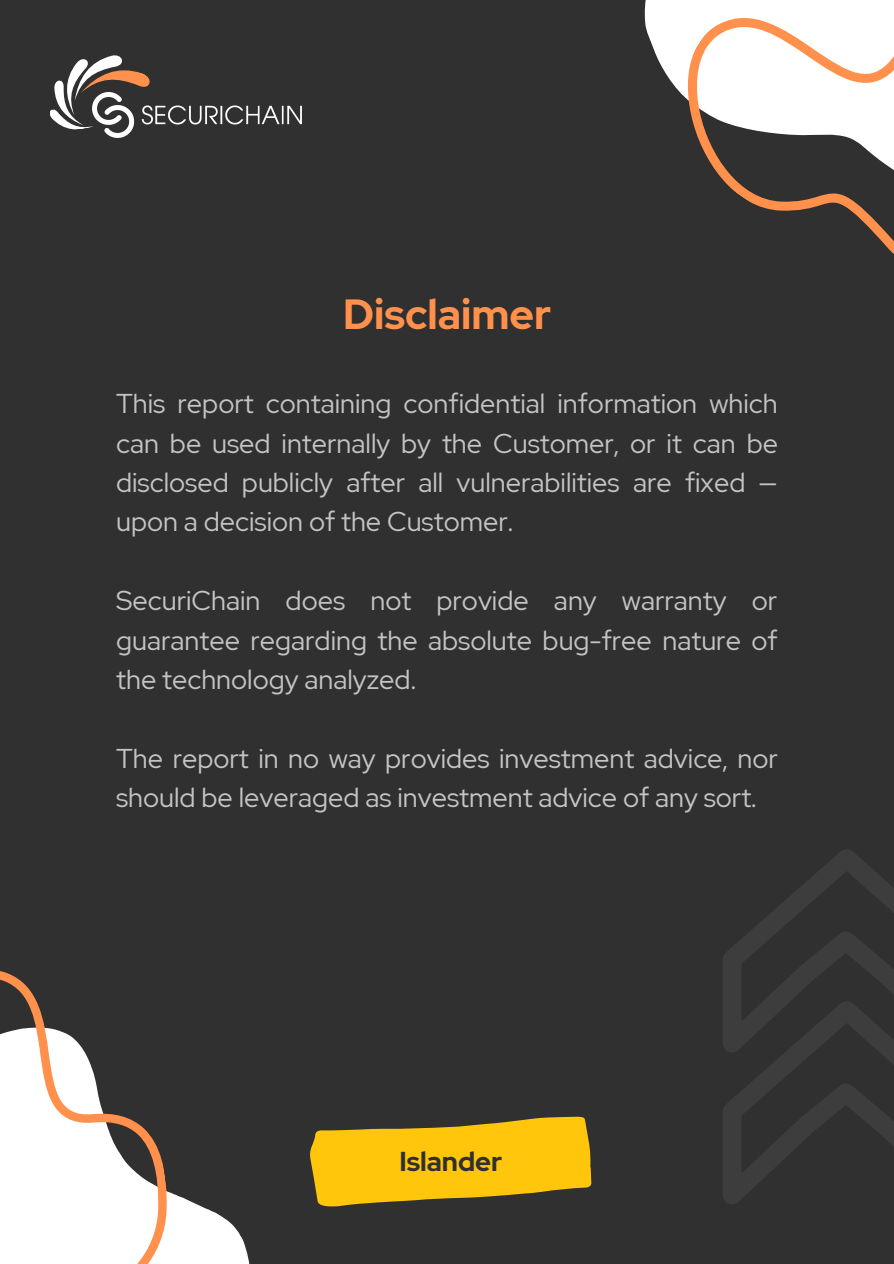
<style>
.page{position:relative;width:894px;height:1264px;background:#fff}
.page>*{position:absolute;margin:0;border:0;box-sizing:border-box;transform-origin:0 0}
.t1{font:700 42px "Red Hat Display";color:#ff914d}
.t2{font:700 27.3px "Red Hat Display";color:#303030}
.t3{font:27.15px/39.5px "Red Hat Display";color:#c4c4c4;text-align:justify}
</style>
<div class="page">
<div style="left:0;top:0;width:893px;height:1263px;background:#303030"></div>
<svg style="left:181px;top:1197px;width:69px;height:66px;fill:#fff"></svg>
<svg style="left:0;top:971px;width:181px;height:292px;fill:#fff"></svg>
<svg style="left:644px;top:0;width:249px;height:253px"></svg>
<svg style="left:723px;top:850px;width:170px;height:354px"></svg>
<img style="left:50px;top:55px;width:252px;height:83px">
<svg style="left:310px;top:1116px;width:281px;height:90px"></svg>
<p class="t1" style="left:343px;top:286px;width:209px">Disclaimer</p>
<p class="t3" style="left:116px;top:384px;width:663px">This report containing confidential information which can be used internally by the Customer, or it can be disclosed publicly after all vulnerabilities are fixed — upon a decision of the Customer.</p>
<p class="t3" style="left:116px;top:581px;width:663px">SecuriChain does not provide any warranty or guarantee regarding the absolute bug-free nature of the technology analyzed.</p>
<p class="t3" style="left:116px;top:738px;width:663px">The report in no way provides investment advice, nor should be leveraged as investment advice of any sort.</p>
<p class="t2" style="left:399px;top:1143px;width:104px">Islander</p>
</div>
